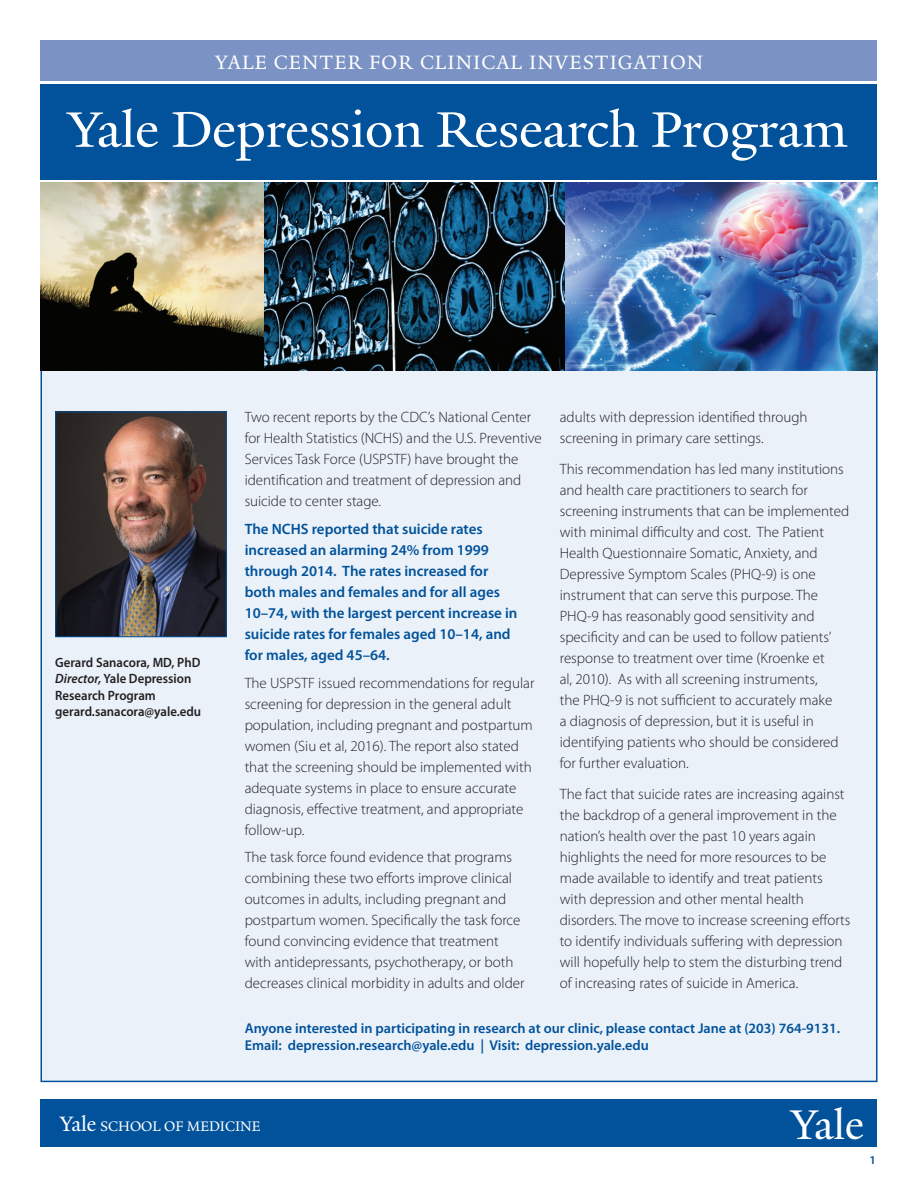
<style>
.page{position:relative;width:918px;height:1188px;background:#fff}
.page>*{position:absolute;margin:0;border:0;box-sizing:border-box;transform-origin:0 0}
.t1{font:54px "Yale Design";letter-spacing:-.005em;color:#fff;scale:1.05 1}
.t2{font:45px "Yale Design";color:#fff}
.t3{font:21px "Yale Design";letter-spacing:.05em;color:#fff}
.t4{font:300 15px/21px "Myriad Pro";color:#231f20}
.t5{font:600 15px/21px "Myriad Pro";color:#01529a}
.t6{font:15px "Yale Design";color:#fff}
.t7{font:600 14.25px/17.1px "Myriad Pro";color:#01529a}
.t8{font:600 13.5px/16.5px "Myriad Pro";color:#231f20;scale:.95 1}
.t9{font:600 12px "Myriad Pro";color:#01529a}
.s1{font-style:italic}
.s2{font-size:22.5px}
</style>
<div class="page">
<div style="left:40px;top:365px;width:838px;height:717px;background:#eaf1f9;border:2px solid #01529a"></div>
<div style="left:40px;top:84px;width:838px;height:95px;background:#01529a"></div>
<div style="left:40px;top:40px;width:838px;height:41px;background:#7a92c4"></div>
<div style="left:40px;top:1099px;width:838px;height:48px;background:#01529a"></div>
<img style="left:40px;top:182px;width:225px;height:188px">
<img style="left:57px;top:414px;width:168px;height:221px">
<div style="left:55px;top:412px;width:172px;height:225px;border:1px solid #01529a"></div>
<img style="left:265px;top:182px;width:613px;height:188px">
<p class="t3" style="left:215px;top:50px;width:490px">YALE CENTER FOR CLINICAL INVESTIGATION</p>
<p class="t1" style="left:68px;top:97px;width:744px">Yale Depression Research Program</p>
<p class="t8" style="left:55px;top:654px;width:154px">Gerard Sanacora, MD, PhD<br><span class="s1">Director,</span> Yale Depression<br>Research Program</p>
<p class="t8" style="left:55px;top:703px;width:155px">gerard.sanacora@yale.edu</p>
<p class="t4" style="left:245px;top:406px;width:299px">Two recent reports by the CDC’s National Center for Health Statistics (NCHS) and the U.S. Preventive Services Task Force (USPSTF) have brought the identification and treatment of depression and suicide to center stage.</p>
<p class="t5" style="left:245px;top:518px;width:274px">The NCHS reported that suicide rates increased an alarming 24% from 1999 through 2014. The rates increased for both males and females and for all ages 10–74, with the largest percent increase in suicide rates for females aged 10–14, and for males, aged 45–64.</p>
<p class="t4" style="left:245px;top:672px;width:291px">The USPSTF issued recommendations for regular screening for depression in the general adult population, including pregnant and postpartum women (Siu et al, 2016). The report also stated that the screening should be implemented with adequate systems in place to ensure accurate diagnosis, effective treatment, and appropriate follow-up.</p>
<p class="t4" style="left:245px;top:847px;width:281px">The task force found evidence that programs combining these two efforts improve clinical outcomes in adults, including pregnant and postpartum women. Specifically the task force found convincing evidence that treatment with antidepressants, psychotherapy, or both decreases clinical morbidity in adults and older</p>
<p class="t4" style="left:560px;top:406px;width:249px">adults with depression identified through screening in primary care settings.</p>
<p class="t4" style="left:560px;top:458px;width:291px">This recommendation has led many institutions and health care practitioners to search for screening instruments that can be implemented with minimal difficulty and cost. The Patient Health Questionnaire Somatic, Anxiety, and Depressive Symptom Scales (PHQ-9) is one instrument that can serve this purpose. The PHQ-9 has reasonably good sensitivity and specificity and can be used to follow patients’ response to treatment over time (Kroenke et<br>al, 2010). As with all screening instruments,<br>the PHQ-9 is not sufficient to accurately make<br>a diagnosis of depression, but it is useful in identifying patients who should be considered for further evaluation.</p>
<p class="t4" style="left:560px;top:783px;width:292px">The fact that suicide rates are increasing against the backdrop of a general improvement in the nation’s health over the past 10 years again highlights the need for more resources to be made available to identify and treat patients with depression and other mental health disorders. The move to increase screening efforts to identify individuals suffering with depression will hopefully help to stem the disturbing trend of increasing rates of suicide in America.</p>
<p class="t7" style="left:245px;top:1019px;width:597px">Anyone interested in participating in research at our clinic, please contact Jane at (203) 764-9131.<br>Email: depression.research@yale.edu | Visit: depression.yale.edu</p>
<p class="t6" style="left:60px;top:1117px;width:202px"><span class="s2">Yale</span> SCHOOL OF MEDICINE</p>
<p class="t2" style="left:791px;top:1098px;width:75px">Yale</p>
<p class="t9" style="left:870px;top:1152px;width:8px">1</p>
</div>
